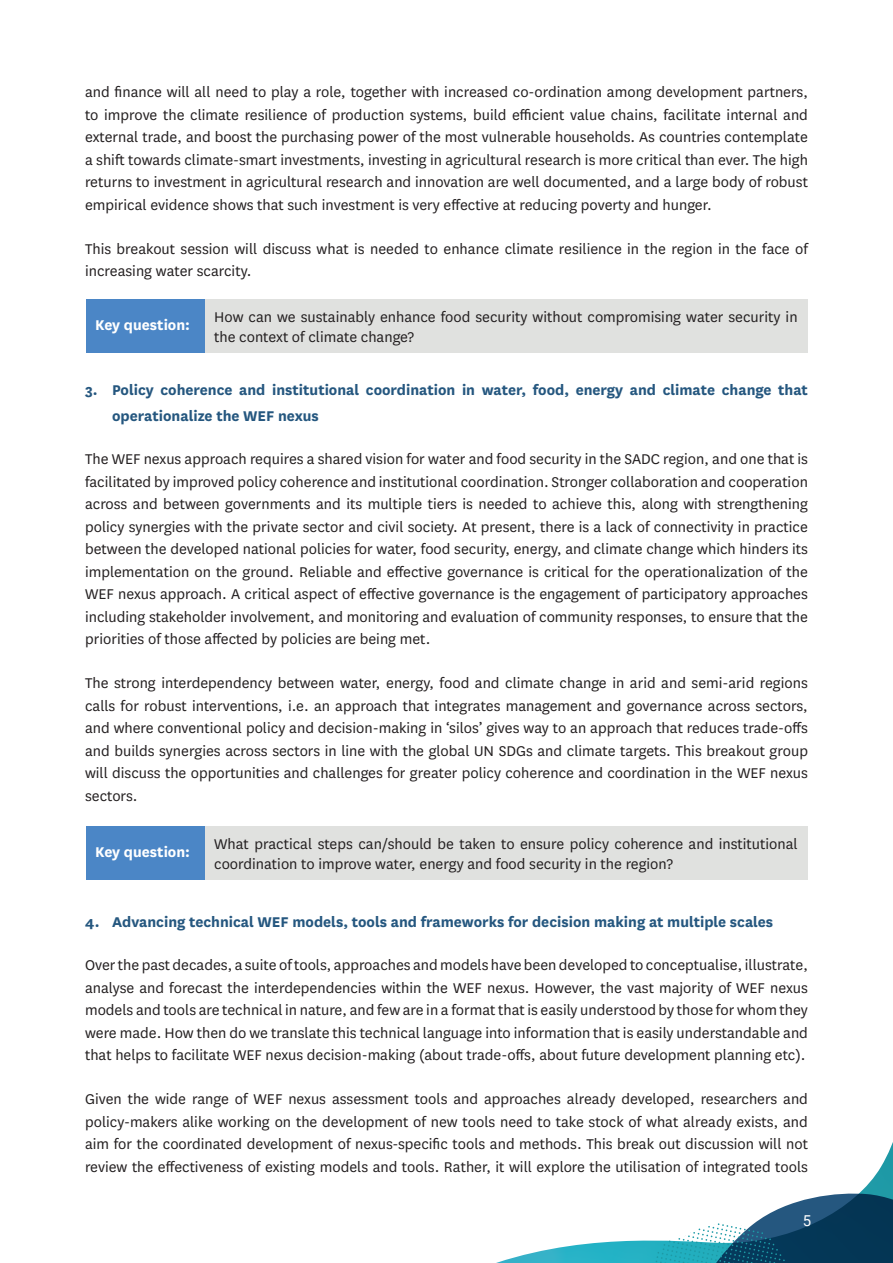
<style>
.page{position:relative;width:893px;height:1263px;background:#fff}
.page>*{position:absolute;margin:0;border:0;box-sizing:border-box;transform-origin:0 0}
.t1{font:16.5px/22.5px "National";color:#231f20;text-align:justify}
.t2{font:700 16.5px/25.5px "National";color:#25577f}
.t3{font:700 16.5px "National";color:#fff}
.t4{font:15px "Roboto";color:#fff}
</style>
<div class="page">
<svg style="left:861px;top:1142px;width:32px;height:49px"></svg>
<svg style="left:496px;top:1191px;width:397px;height:72px"></svg>
<div style="left:87px;top:299px;width:721px;height:54px;background:#e0e1df"></div>
<div style="left:87px;top:827px;width:721px;height:53px;background:#e0e1df"></div>
<div style="left:87px;top:299px;width:118px;height:54px;background:#4b86c6"></div>
<div style="left:87px;top:827px;width:118px;height:53px;background:#4b86c6"></div>
<p class="t1" style="left:85px;top:80px;width:724px">and finance will all need to play a role, together with increased co-ordination among development partners, to improve the climate resilience of production systems, build efficient value chains, facilitate internal and external trade, and boost the purchasing power of the most vulnerable households. As countries contemplate a shift towards climate-smart investments, investing in agricultural research is more critical than ever. The high returns to investment in agricultural research and innovation are well documented, and a large body of robust empirical evidence shows that such investment is very effective at reducing poverty and hunger.</p>
<p class="t1" style="left:85px;top:237px;width:724px">This breakout session will discuss what is needed to enhance climate resilience in the region in the face of increasing water scarcity.</p>
<p class="t1" style="left:214px;top:306px;width:585px;line-height:19.8px">How can we sustainably enhance food security without compromising water security in the context of climate change?</p>
<p class="t3" style="left:95px;top:313px;width:96px">Key question:</p>
<p class="t2" style="left:112px;top:376px;width:697px;text-indent:-27px">3. Policy coherence and institutional coordination in water, food, energy and climate change that operationalize the WEF nexus</p>
<p class="t1" style="left:85px;top:447px;width:724px">The WEF nexus approach requires a shared vision for water and food security in the SADC region, and one that is facilitated by improved policy coherence and institutional coordination. Stronger collaboration and cooperation across and between governments and its multiple tiers is needed to achieve this, along with strengthening policy synergies with the private sector and civil society. At present, there is a lack of connectivity in practice between the developed national policies for water, food security, energy, and climate change which hinders its implementation on the ground. Reliable and effective governance is critical for the operationalization of the WEF nexus approach. A critical aspect of effective governance is the engagement of participatory approaches including stakeholder involvement, and monitoring and evaluation of community responses, to ensure that the priorities of those affected by policies are being met.</p>
<p class="t1" style="left:85px;top:671px;width:724px">The strong interdependency between water, energy, food and climate change in arid and semi-arid regions calls for robust interventions, i.e. an approach that integrates management and governance across sectors, and where conventional policy and decision-making in ‘silos’ gives way to an approach that reduces trade-offs and builds synergies across sectors in line with the global UN SDGs and climate targets. This breakout group will discuss the opportunities and challenges for greater policy coherence and coordination in the WEF nexus sectors.</p>
<p class="t3" style="left:95px;top:840px;width:96px">Key question:</p>
<p class="t1" style="left:214px;top:833px;width:585px;line-height:19.8px">What practical steps can/should be taken to ensure policy coherence and institutional coordination to improve water, energy and food security in the region?</p>
<p class="t2" style="left:85px;top:908px;width:690px">4. Advancing technical WEF models, tools and frameworks for decision making at multiple scales</p>
<p class="t1" style="left:85px;top:953px;width:724px">Over the past decades, a suite of tools, approaches and models have been developed to conceptualise, illustrate, analyse and forecast the interdependencies within the WEF nexus. However, the vast majority of WEF nexus models and tools are technical in nature, and few are in a format that is easily understood by those for whom they were made. How then do we translate this technical language into information that is easily understandable and that helps to facilitate WEF nexus decision-making (about trade-offs, about future development planning etc).</p>
<p class="t1" style="left:85px;top:1087px;width:724px">Given the wide range of WEF nexus assessment tools and approaches already developed, researchers and policy-makers alike working on the development of new tools need to take stock of what already exists, and aim for the coordinated development of nexus-specific tools and methods. This break out discussion will not review the effectiveness of existing models and tools. Rather, it will explore the utilisation of integrated tools</p>
<p class="t4" style="left:803px;top:1210px;width:10px">5</p>
</div>
